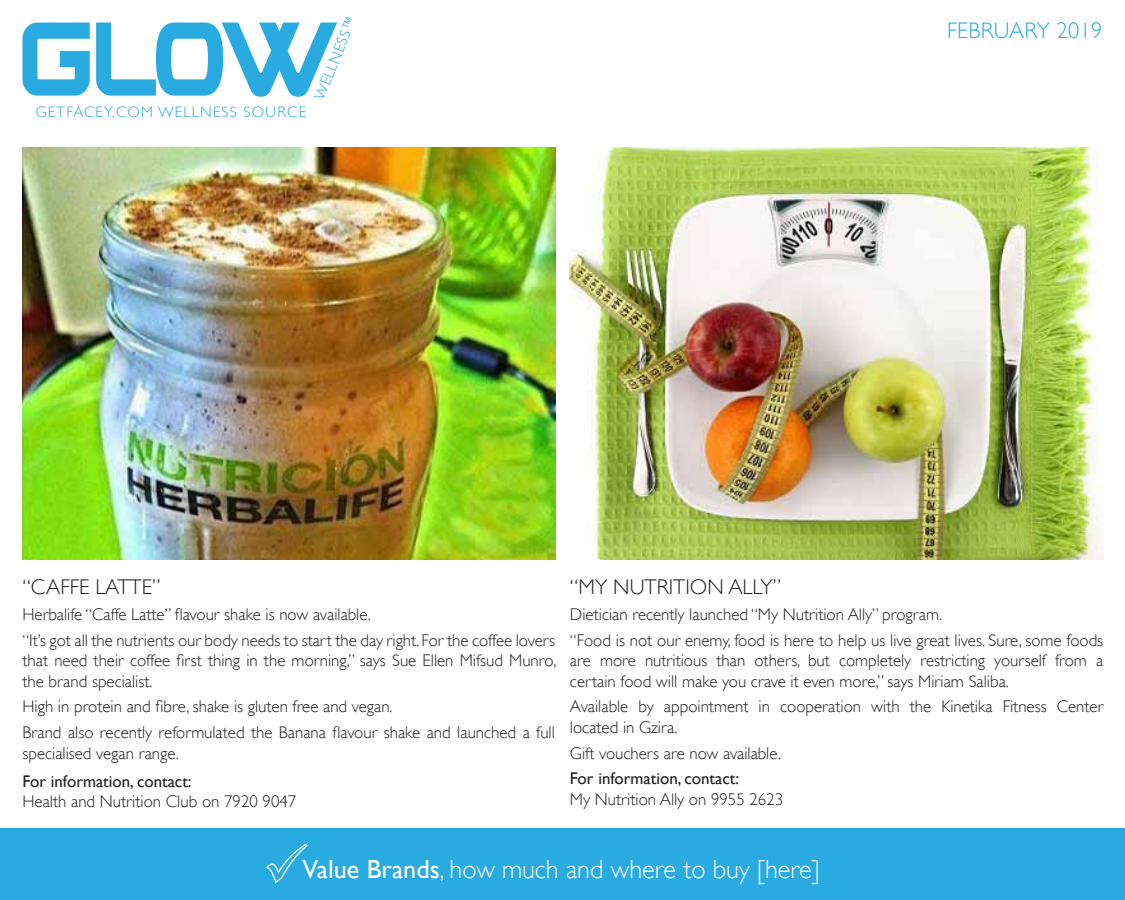
<style>
.page{position:relative;width:1125px;height:900px;background:#fff}
.page>*{position:absolute;margin:0;border:0;box-sizing:border-box;transform-origin:0 0}
.t1{font:300 26.25px "Gill Sans";color:#fff}
.t2{font:300 22.5px "Gill Sans";letter-spacing:.01em;color:#29abe2}
.t3{font:300 21.25px "Gill Sans";color:#231f20}
.t4{font:300 16.88px/25.9px "Gill Sans";color:#231f20}
.t5{font:16.88px "Gill Sans";color:#231f20}
.t6{font:300 15.12px "Gill Sans";letter-spacing:.08em;color:#29abe2}
.s1{font-weight:400}
</style>
<div class="page">
<div style="left:0;top:828px;width:1125px;height:72px;background:#29abe2"></div>
<svg style="left:266px;top:843px;width:42px;height:41px"></svg>
<svg style="left:22px;top:23px;width:315px;height:74px"></svg>
<img style="left:570px;top:148px;width:533px;height:412px">
<img style="left:22px;top:148px;width:533px;height:412px">
<p class="t6" style="left:36px;top:103px;width:272px">GETFACEY.COM WELLNESS SOURCE</p>
<p class="t6" style="left:311px;top:96px;width:90px;rotate:-68deg">WELLNESS™</p>
<h2 class="t2" style="left:947px;top:17px;width:157px">FEBRUARY 2019</h2>
<p class="t3" style="left:22px;top:575px;width:140px">“CAFFE LATTE”</p>
<p class="t4" style="left:22px;top:601px;width:534px">Herbalife “Caffe Latte” flavour shake is now available.<br>“It’s got all the nutrients our body needs to start the day right. For the coffee lovers</p>
<p class="t4" style="left:22px;top:650px;width:535px;line-height:20.2px">that need their coffee first thing in the morning,” says Sue Ellen Mifsud Munro, the brand specialist.</p>
<p class="t4" style="left:22px;top:694px;width:534px">High in protein and fibre, shake is gluten free and vegan.<br>Brand also recently reformulated the Banana flavour shake and launched a full</p>
<p class="t4" style="left:22px;top:740px;width:158px">specialised vegan range.</p>
<p class="t5" style="left:22px;top:771px;width:171px">For information, contact:</p>
<p class="t4" style="left:22px;top:788px;width:275px">Health and Nutrition Club on 7920 9047</p>
<p class="t3" style="left:570px;top:575px;width:213px">“MY NUTRITION ALLY”</p>
<p class="t4" style="left:570px;top:601px;width:535px">Dietician recently launched “My Nutrition Ally” program.<br>“Food is not our enemy, food is here to help us live great lives. Sure, some foods</p>
<p class="t4" style="left:570px;top:650px;width:535px;line-height:20.2px">are more nutritious than others, but completely restricting yourself from a certain food will make you crave it even more,” says Miriam Saliba.</p>
<p class="t4" style="left:570px;top:697px;width:535px;line-height:20.2px">Available by appointment in cooperation with the Kinetika Fitness Center located in Gzira.</p>
<p class="t4" style="left:570px;top:740px;width:213px">Gift vouchers are now available.</p>
<p class="t5" style="left:570px;top:769px;width:171px">For information, contact:</p>
<p class="t4" style="left:570px;top:786px;width:215px">My Nutrition Ally on 9955 2623</p>
<h1 class="t1" style="left:303px;top:853px;width:519px"><span class="s1">Value Brands</span>, how much and where to buy [here]</h1>
</div>
